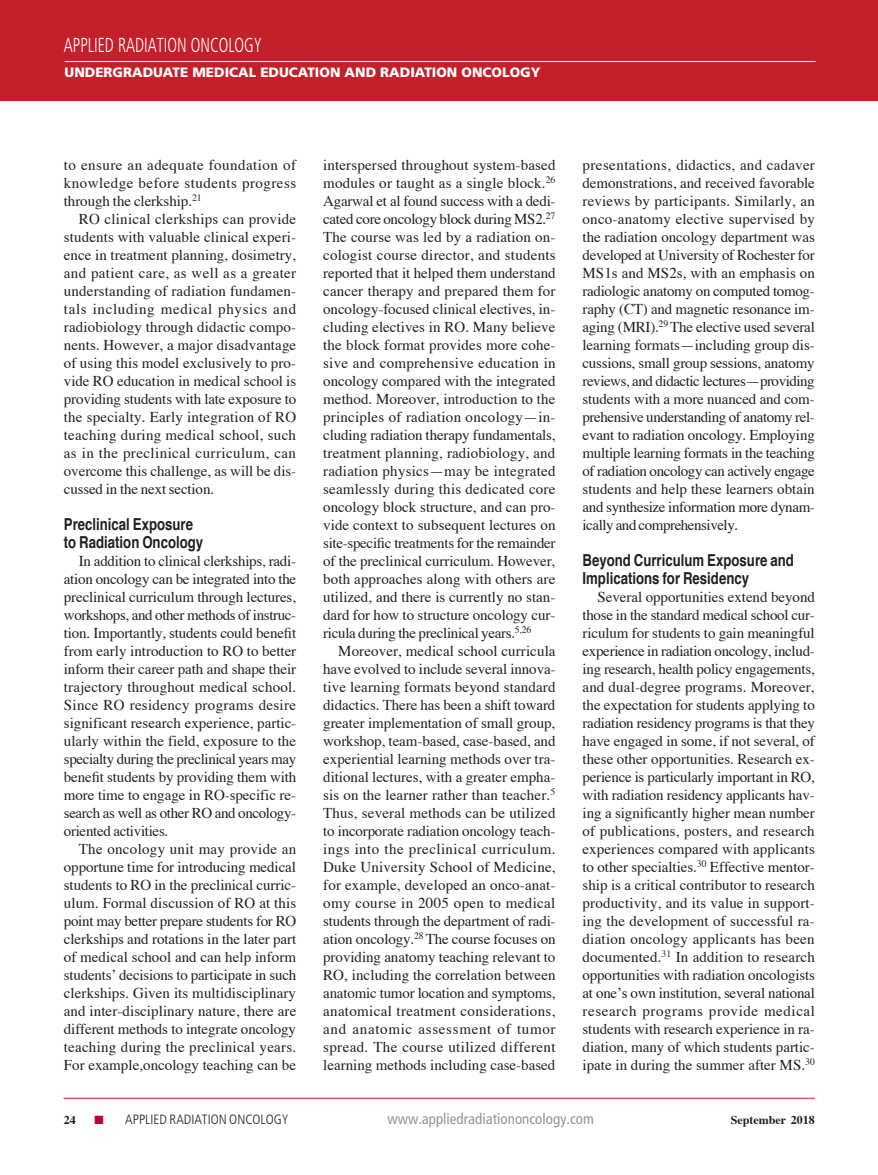
<style>
.page{position:relative;width:878px;height:1175px;background:#fff}
.page>*{position:absolute;margin:0;border:0;box-sizing:border-box;transform-origin:0 0}
.t1{font:300 condensed 20.25px "Frutiger";color:#fff;scale:.8 1}
.Article_subhead{font:700 16.5px/18px "Helvetica";color:#231f20;scale:.8 1}
.Article_body_copy{font:15px/18px "Times";letter-spacing:-.005em;color:#231f20;text-align:justify}
.t2{font:condensed 15px "Frutiger";color:#939598}
.t3{font:900 13.5px "Frutiger";color:#fff}
.t4{font:300 condensed 13.5px "Frutiger";color:#231f20}
.t5{font:700 12px "Times";color:#231f20}
.s1{color:#c1022c}
</style>
<div class="page">
<div style="left:0;top:0;width:877px;height:101px;background:#c4202a"></div>
<hr style="left:877px;top:0;width:1px;height:101px;background:#c4202a">
<hr style="left:64px;top:1097px;width:750px;height:1px;background:#c4202a">
<hr style="left:64px;top:61px;width:751px;height:1px;background:#fff">
<h1 class="t1" style="left:64px;top:34px;width:249px">APPLIED RADIATION ONCOLOGY</h1>
<p class="t3" style="left:65px;top:64px;width:477px">UNDERGRADUATE MEDICAL EDUCATION AND RADIATION ONCOLOGY</p>
<p class="Article_body_copy" style="left:64px;top:154px;width:234px">to ensure an adequate foundation of knowledge before students progress through the clerkship.<sup>21</sup></p>
<p class="Article_body_copy" style="left:64px;top:208px;width:234px;text-indent:15px">RO clinical clerkships can provide students with valuable clinical experi&shy;ence in treatment planning, dosimetry, and patient care, as well as a greater understanding of radiation fundamen&shy;tals including medical physics and radiobiology through didactic compo&shy;nents. However, a major disadvantage of using this model exclusively to pro&shy;vide RO education in medical school is providing students with late exposure to the specialty. Early integration of RO teaching during medical school, such as in the preclinical curriculum, can overcome this challenge, as will be dis&shy;cussed in the next section.</p>
<p class="Article_subhead" style="left:64px;top:516px;width:176px">Preclinical Exposure to Radiation Oncology</p>
<p class="Article_body_copy" style="left:64px;top:550px;width:234px;text-indent:15px">In addition to clinical clerkships, radi&shy;ation oncology can be integrated into the preclinical curriculum through lectures, workshops, and other methods of instruc&shy;tion. Importantly, students could benefit from early introduction to RO to better inform their career path and shape their trajectory throughout medical school.<br>Since RO residency programs desire significant research experience, partic&shy;ularly within the field, exposure to the specialty during the preclinical years may benefit students by providing them with more time to engage in RO-specific re&shy;search as well as other RO and oncology&shy;oriented activities.</p>
<p class="Article_body_copy" style="left:64px;top:838px;width:234px;text-indent:15px">The oncology unit may provide an opportune time for introducing medical students to RO in the preclinical curric&shy;ulum. Formal discussion of RO at this point may better prepare students for RO clerkships and rotations in the later part of medical school and can help inform students’ decisions to participate in such clerkships. Given its multidisciplinary and inter-disciplinary nature, there are different methods to integrate oncology teaching during the preclinical years.<br>For example,oncology teaching can be</p>
<p class="Article_body_copy" style="left:323px;top:154px;width:234px">interspersed throughout system-based modules or taught as a single block.<sup>26<br></sup>Agarwal et al found success with a dedi&shy;cated core oncology block during MS2.<sup>27<br></sup>The course was led by a radiation on&shy;cologist course director, and students reported that it helped them understand cancer therapy and prepared them for oncology-focused clinical electives, in&shy;cluding electives in RO. Many believe the block format provides more cohe&shy;sive and comprehensive education in oncology compared with the integrated method. Moreover, introduction to the principles of radiation oncology—in&shy;cluding radiation therapy fundamentals, treatment planning, radiobiology, and radiation physics—may be integrated seamlessly during this dedicated core oncology block structure, and can pro&shy;vide context to subsequent lectures on site-specific treatments for the remainder of the preclinical curriculum. However, both approaches along with others are utilized, and there is currently no stan&shy;dard for how to structure oncology cur&shy;ricula during the preclinical years.<sup>5,26</sup></p>
<p class="Article_body_copy" style="left:323px;top:640px;width:234px;text-indent:15px">Moreover, medical school curricula have evolved to include several innova&shy;tive learning formats beyond standard didactics. There has been a shift toward greater implementation of small group, workshop, team-based, case-based, and experiential learning methods over tra&shy;ditional lectures, with a greater empha&shy;sis on the learner rather than teacher.<sup>5<br></sup>Thus, several methods can be utilized to incorporate radiation oncology teach&shy;ings into the preclinical curriculum.<br>Duke University School of Medicine, for example, developed an onco-anat&shy;omy course in 2005 open to medical students through the department of radi&shy;ation oncology.<sup>28</sup> The course focuses on providing anatomy teaching relevant to RO, including the correlation between anatomic tumor location and symptoms, anatomical treatment considerations, and anatomic assessment of tumor spread. The course utilized different learning methods including case-based</p>
<p class="Article_body_copy" style="left:582px;top:154px;width:234px">presentations, didactics, and cadaver demonstrations, and received favorable reviews by participants. Similarly, an onco-anatomy elective supervised by the radiation oncology department was developed at University of Rochester for MS1s and MS2s, with an emphasis on radiologic anatomy on computed tomog&shy;raphy (CT) and magnetic resonance im&shy;aging (MRI).<sup>29</sup> The elective used several learning formats—including group dis&shy;cussions, small group sessions, anatomy reviews, and didactic lectures—providing students with a more nuanced and com&shy;prehensive understanding of anatomy rel&shy;evant to radiation oncology. Employing multiple learning formats in the teaching of radiation oncology can actively engage students and help these learners obtain and synthesize information more dynam&shy;ically and comprehensively.</p>
<p class="Article_subhead" style="left:582px;top:552px;width:266px">Beyond Curriculum Exposure and<br>Implications for Residency</p>
<p class="Article_body_copy" style="left:582px;top:586px;width:234px;text-indent:15px">Several opportunities extend beyond those in the standard medical school cur&shy;riculum for students to gain meaningful experience in radiation oncology, includ&shy;ing research, health policy engagements, and dual-degree programs. Moreover, the expectation for students applying to radiation residency programs is that they have engaged in some, if not several, of these other opportunities. Research ex&shy;perience is particularly important in RO, with radiation residency applicants hav&shy;ing a significantly higher mean number of publications, posters, and research experiences compared with applicants to other specialties.<sup>30</sup> Effective mentor&shy;ship is a critical contributor to research productivity, and its value in support&shy;ing the development of successful ra&shy;diation oncology applicants has been documented.<sup>31</sup> In addition to research opportunities with radiation oncologists at one’s own institution, several national research programs provide medical students with research experience in ra&shy;diation, many of which students partic&shy;ipate in during the summer after MS.<sup>30</sup></p>
<p class="t5" style="left:64px;top:1108px;width:13px">24</p>
<p class="t4" style="left:95px;top:1111px;width:195px"><span class="s1">■</span> APPLIED RADIATION ONCOLOGY</p>
<p class="t2" style="left:387px;top:1110px;width:208px">www.appliedradiationoncology.com</p>
<p class="t5" style="left:730px;top:1108px;width:86px">September 2018</p>
</div>
